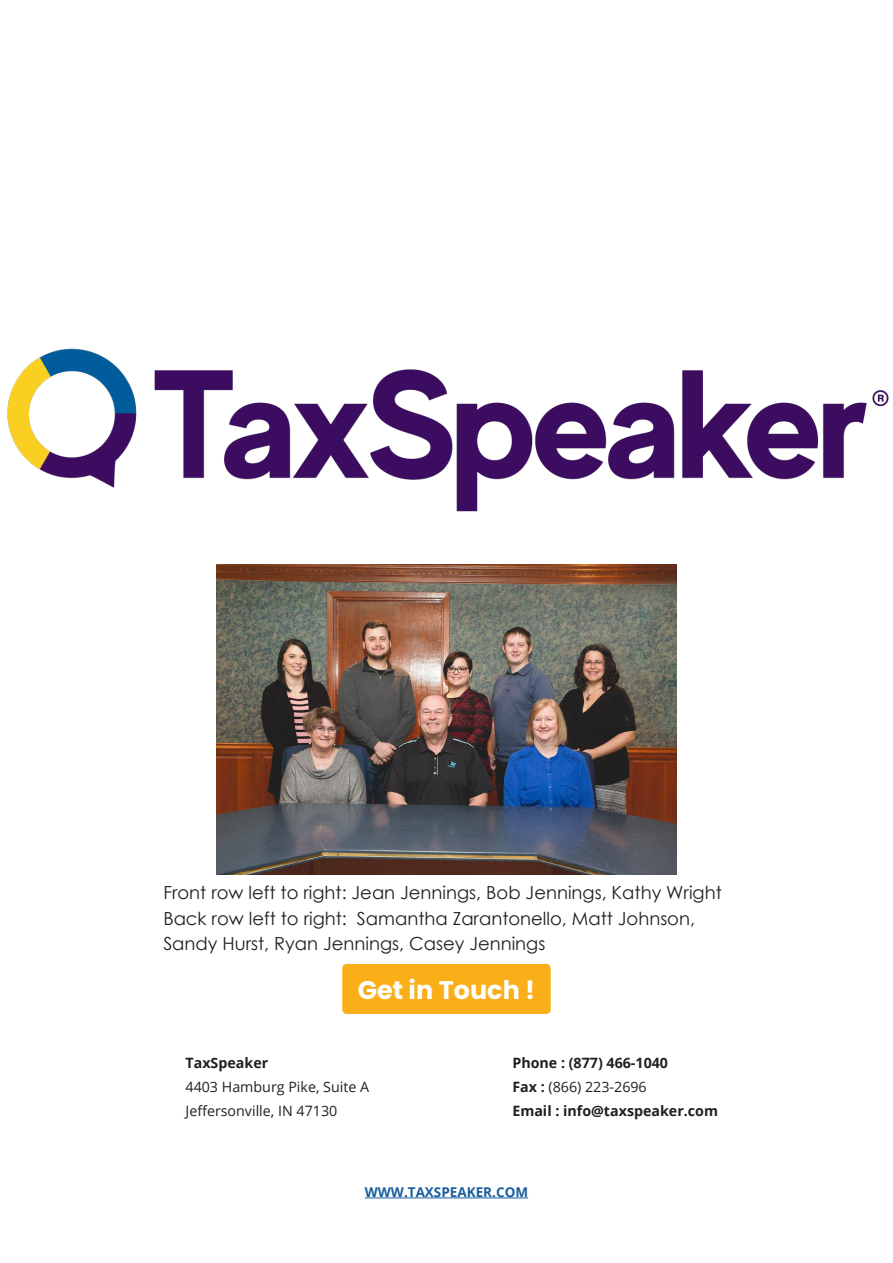
<style>
.page{position:relative;width:893px;height:1263px;background:#fff}
.page>*{position:absolute;margin:0;border:0;box-sizing:border-box;transform-origin:0 0}
.t1{font:700 25.5px "Poppins";color:#fff}
.t2{font:18px/25.5px "Century Gothic";color:#231f20}
.t3{font:14.25px "Open Sans";color:#231f20}
.t4{font:700 14.25px "Open Sans";color:#231f20}
.t5{font:700 13.5px "Open Sans";color:#175d9e}
.s1{font-weight:700}
</style>
<div class="page">
<img style="left:217px;top:564px;width:459px;height:311px">
<div style="left:342px;top:964px;width:209px;height:50px;background:#faaf18;border-radius:4px"></div>
<hr style="left:365px;top:1197px;width:163px;height:1px;background:#175d9e">
<img style="left:7px;top:348px;width:882px;height:164px">
<p class="t2" style="left:163px;top:879px;width:560px">Front row left to right: Jean Jennings, Bob Jennings, Kathy Wright</p>
<p class="t2" style="left:163px;top:905px;width:533px">Back row left to right: Samantha Zarantonello, Matt Johnson,<br>Sandy Hurst, Ryan Jennings, Casey Jennings</p>
<p class="t1" style="left:358px;top:975px;width:179px">Get in Touch !</p>
<p class="t4" style="left:186px;top:1053px;width:84px">TaxSpeaker</p>
<p class="t3" style="left:186px;top:1077px;width:185px">4403 Hamburg Pike, Suite A</p>
<p class="t3" style="left:186px;top:1101px;width:153px">Jeffersonville, IN 47130</p>
<p class="t4" style="left:512px;top:1053px;width:157px">Phone : (877) 466-1040</p>
<p class="t3" style="left:512px;top:1077px;width:136px"><span class="s1">Fax :</span> (866) 223-2696</p>
<p class="t4" style="left:512px;top:1101px;width:207px">Email : info@taxspeaker.com</p>
<p class="t5" style="left:365px;top:1182px;width:165px">WWW.TAXSPEAKER.COM</p>
</div>
